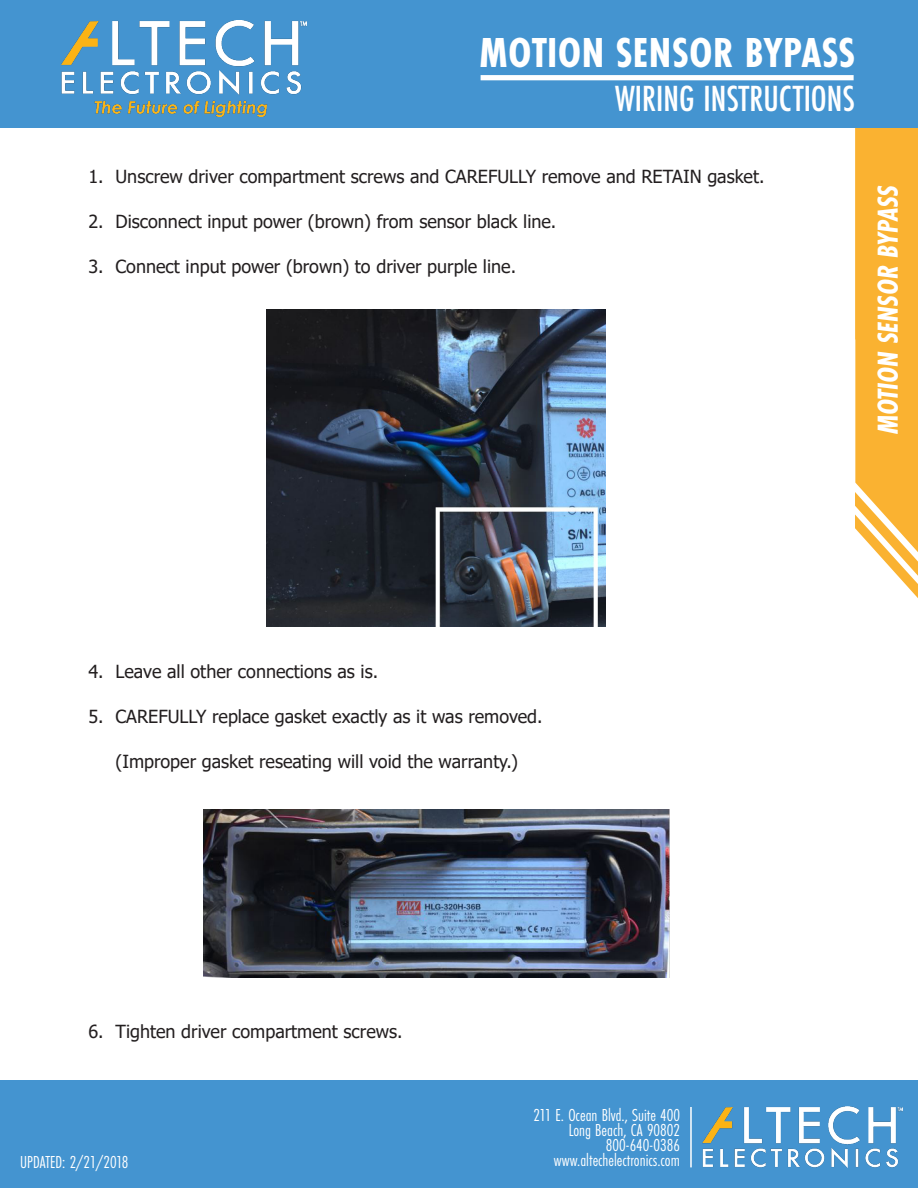
<style>
.page{position:relative;width:918px;height:1188px;background:#fff}
.page>*{position:absolute;margin:0;border:0;box-sizing:border-box;transform-origin:0 0}
.t1{font:700 43.5px "Futura PT Cond";letter-spacing:.01em;color:#fff}
.t2{font:500 37.8px "Futura PT Cond";color:#fff}
.t3{font:italic 700 30px "Futura PT Cond";color:#fff}
.t4{font:18px "Tahoma";color:#231f20}
.t5{font:18px "Futura PT Cond";color:#fff}
</style>
<div class="page">
<div style="left:0;top:1080px;width:918px;height:108px;background:#4494d0"></div>
<svg style="left:855px;top:127px;width:63px;height:471px;background:#fabc4d"></svg>
<div style="left:0;top:0;width:918px;height:127px;background:#4494d0"></div>
<img style="left:62px;top:20px;width:245px;height:97px">
<img style="left:702px;top:1106px;width:200px;height:62px">
<hr style="left:690px;top:1107px;width:2px;height:60px;background:#fff">
<div style="left:481px;top:75px;width:373px;height:5px;background:#fff"></div>
<img style="left:266px;top:310px;width:340px;height:317px">
<img style="left:203px;top:809px;width:466px;height:168px">
<p class="t1" style="left:480px;top:28px;width:377px">MOTION SENSOR BYPASS</p>
<p class="t2" style="left:615px;top:76px;width:242px">WIRING INSTRUCTIONS</p>
<p class="t4" style="left:88px;top:164px;width:678px">1. Unscrew driver compartment screws and CAREFULLY remove and RETAIN gasket.</p>
<p class="t4" style="left:88px;top:209px;width:469px">2. Disconnect input power (brown) from sensor black line.</p>
<p class="t4" style="left:88px;top:254px;width:429px">3. Connect input power (brown) to driver purple line.</p>
<p class="t3" style="left:871px;top:434px;width:251px;rotate:-90deg">MOTION SENSOR BYPASS</p>
<p class="t4" style="left:88px;top:659px;width:291px">4. Leave all other connections as is.</p>
<p class="t4" style="left:88px;top:704px;width:456px">5. CAREFULLY replace gasket exactly as it was removed.</p>
<p class="t4" style="left:116px;top:749px;width:404px">(Improper gasket reseating will void the warranty.)</p>
<p class="t4" style="left:88px;top:1019px;width:316px">6. Tighten driver compartment screws.</p>
<p class="t5" style="left:533px;top:1105px;width:148px">211 E. Ocean Blvd., Suite 400</p>
<p class="t5" style="left:569px;top:1120px;width:113px">Long Beach, CA 90802</p>
<p class="t5" style="left:606px;top:1135px;width:76px">800-640-0386</p>
<p class="t5" style="left:20px;top:1151px;width:110px">UPDATED: 2/21/2018</p>
<p class="t5" style="left:554px;top:1150px;width:128px">www.altechelectronics.com</p>
</div>
